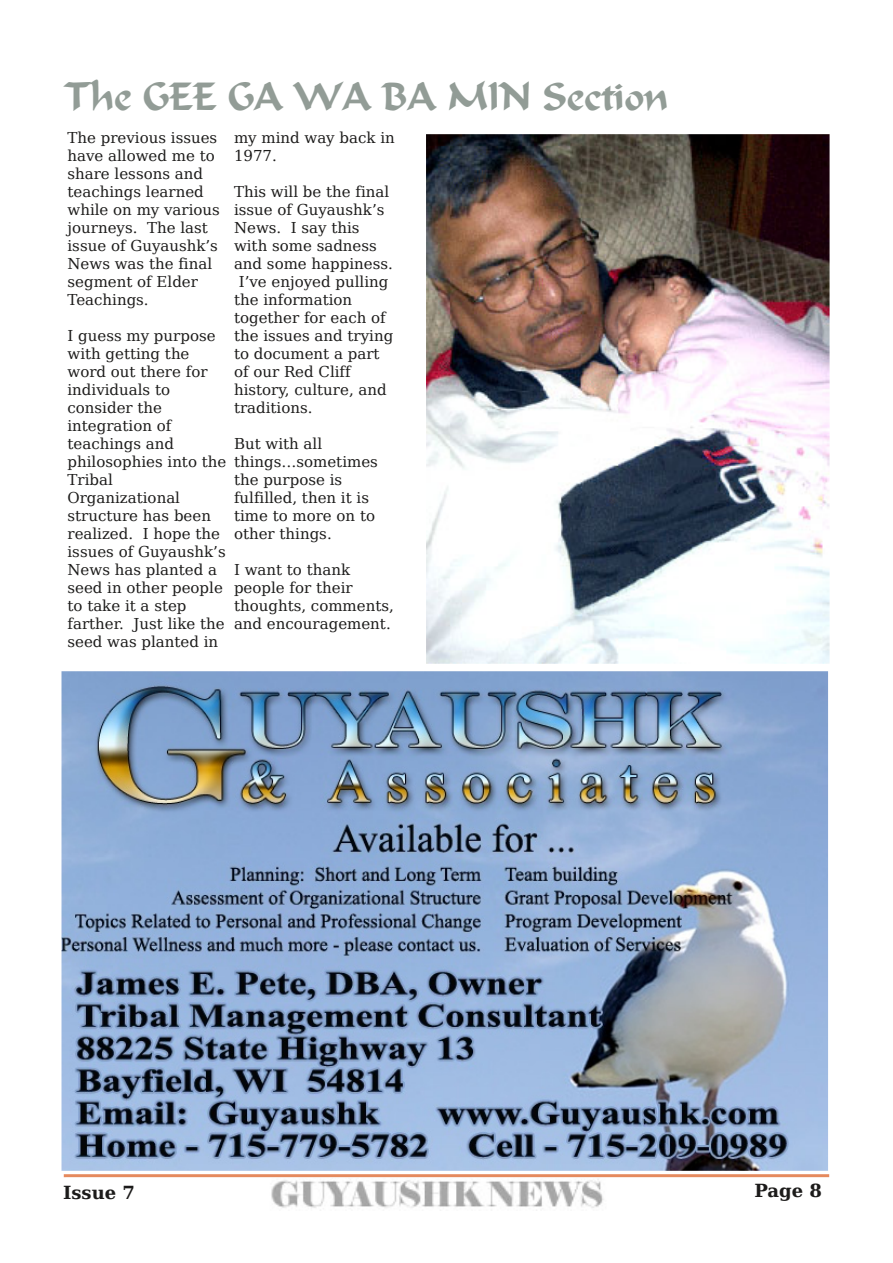
<style>
.page{position:relative;width:893px;height:1263px;background:#fff}
.page>*{position:absolute;margin:0;border:0;box-sizing:border-box;transform-origin:0 0}
.t1{font:39px "Calligrapher Regular";color:#929c96}
.t2{font:700 18px "Bitstream Vera Serif";color:#1c1b1a}
.t3{font:15px/18px "Bitstream Vera Serif";color:#1c1b1a}
</style>
<div class="page">
<hr style="left:64px;top:1174px;width:765px;height:3px;background:#e58a5e">
<img style="left:271px;top:1179px;width:333px;height:32px">
<img style="left:62px;top:671px;width:766px;height:500px">
<img style="left:426px;top:134px;width:404px;height:530px">
<h1 class="t1" style="left:64px;top:75px;width:605px">The GEE GA WA BA MIN Section</h1>
<p class="t3" style="left:68px;top:128px;width:154px">The previous issues have allowed me to share lessons and teachings learned while on my various journeys. The last issue of Guyaushk’s<br>News was the final segment of Elder<br>Teachings.</p>
<p class="t3" style="left:68px;top:326px;width:160px">I guess my purpose with getting the word out there for individuals to consider the integration of teachings and philosophies into the<br>Tribal<br>Organizational structure has been realized. I hope the issues of Guyaushk’s<br>News has planted a seed in other people to take it a step farther. Just like the seed was planted in</p>
<p class="t3" style="left:234px;top:128px;width:162px">my mind way back in<br>1977.</p>
<p class="t3" style="left:234px;top:182px;width:157px">This will be the final</p>
<p class="t3" style="left:234px;top:200px;width:152px">issue of Guyaushk’s</p>
<p class="t3" style="left:234px;top:218px;width:127px">News. I say this</p>
<p class="t3" style="left:234px;top:236px;width:144px">with some sadness</p>
<p class="t3" style="left:234px;top:254px;width:160px">and some happiness.</p>
<p class="t3" style="left:239px;top:272px;width:151px">I’ve enjoyed pulling</p>
<p class="t3" style="left:234px;top:290px;width:120px">the information</p>
<p class="t3" style="left:234px;top:308px;width:153px">together for each of</p>
<p class="t3" style="left:234px;top:326px;width:161px">the issues and trying</p>
<p class="t3" style="left:234px;top:344px;width:147px">to document a part</p>
<p class="t3" style="left:234px;top:362px;width:118px">of our Red Cliff</p>
<p class="t3" style="left:234px;top:380px;width:154px">history, culture, and</p>
<p class="t3" style="left:234px;top:398px;width:80px">traditions.</p>
<p class="t3" style="left:234px;top:434px;width:145px">But with all things…sometimes the purpose is fulfilled, then it is time to more on to other things.</p>
<p class="t3" style="left:234px;top:560px;width:161px">I want to thank people for their thoughts, comments, and encouragement.</p>
<p class="t2" style="left:63px;top:1182px;width:82px">I s s<sub>P</sub>u<sub>a</sub>e<sub>g</sub> <sub>e</sub>7<sub>8</sub></p>
</div>
